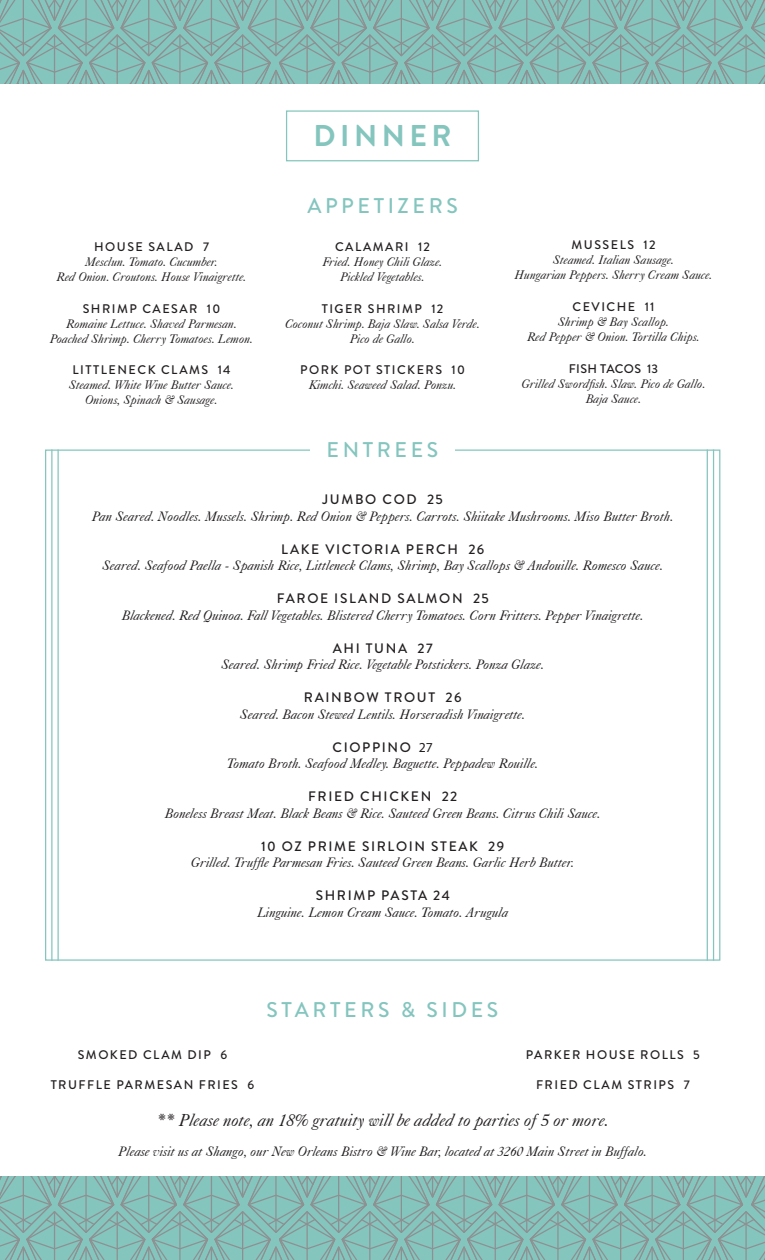
<style>
.page{position:relative;width:765px;height:1260px;background:#fff}
.page>*{position:absolute;margin:0;border:0;box-sizing:border-box;transform-origin:0 0}
.t1{font:700 30px "Brandon Grotesque";letter-spacing:.15em;color:#84c5be}
.Menu_Section_Title{font:500 21.25px "Brandon Grotesque";letter-spacing:.17em;color:#84c5be}
.Caslon_Description{font:italic 17.5px "Caslon 540 BT";letter-spacing:.01em;color:#231f20}
.Caslon_Description-2{font:italic 13.75px "Caslon 540 BT";letter-spacing:.01em;color:#231f20}
.First_Menu_Item{font:italic 13.75px/16.5px "Caslon 540 BT";letter-spacing:.01em;color:#231f20;text-align:center}
.Caslon_Description-3{font:500 13.75px "Brandon Grotesque";letter-spacing:.12em;color:#231f20}
.First_Menu_Item-2{font:500 13.75px "Brandon Grotesque";letter-spacing:.12em;color:#231f20}
.Caslon_Description-4{font:italic 12.5px/15px "Caslon 540 BT";letter-spacing:.01em;color:#231f20;text-align:center}
.Menu_Item_Name{font:500 12.5px "Brandon Grotesque";letter-spacing:.12em;color:#231f20}
.Menu_Item_Name-2{font:italic 12.5px/15px "Caslon 540 BT";letter-spacing:.01em;color:#231f20;text-align:center}
.First_Menu_Item-3{font:italic 12.5px/15px "Caslon 540 BT";letter-spacing:.01em;color:#231f20;text-align:center}
.First_Menu_Item-4{font:500 12.5px "Brandon Grotesque";letter-spacing:.12em;color:#231f20}
.Caslon_Description-5{font:500 12.5px "Brandon Grotesque";letter-spacing:.115em;color:#231f20}
.Caslon_Description-6{font:500 12.5px "Brandon Grotesque";letter-spacing:.03em;color:#231f20}
.s1{font-family:"Brandon Grotesque";font-weight:500;font-style:normal}
.s2{font-family:"Myriad Pro";font-weight:400}
</style>
<div class="page">
<svg style="left:0;top:0;width:765px;height:83px;background:#85b9b4"></svg>
<svg style="left:0;top:1177px;width:765px;height:83px;background:#85b9b4"></svg>
<div style="left:286px;top:110px;width:193px;height:51px;border:1px solid #84c5be"></div>
<hr style="left:58px;top:450px;width:1px;height:511px;background:#84c5be">
<hr style="left:707px;top:450px;width:1px;height:511px;background:#84c5be">
<hr style="left:51px;top:450px;width:1px;height:511px;background:#84c5be">
<hr style="left:713px;top:450px;width:1px;height:511px;background:#84c5be">
<p class="t1" style="left:313px;top:115px;width:140px">DINNER</p>
<p class="First_Menu_Item-3" style="left:57px;top:239px;width:191px"><span class="s1">HOUSE SALAD 7<br></span>Mesclun. Tomato. Cucumber.<br>Red Onion. Croutons. House Vinaigrette.</p>
<p class="Menu_Item_Name-2" style="left:66px;top:301px;width:172px"><span class="s1">SHRIMP CAESAR 10<br></span>Romaine Lettuce. Shaved Parmesan.</p>
<p class="Menu_Item_Name-2" style="left:50px;top:331px;width:205px">Poached Shrimp. Cherry Tomatoes. Lemon.</p>
<p class="Menu_Item_Name" style="left:72px;top:361px;width:160px">LITTLENECK CLAMS 14</p>
<p class="Caslon_Description-4" style="left:69px;top:377px;width:167px">Steamed. White Wine Butter Sauce.</p>
<p class="Caslon_Description-4" style="left:85px;top:392px;width:134px">Onions, Spinach &amp; Sausage.</p>
<p class="Menu_Section_Title" style="left:307px;top:191px;width:152px">APPETIZERS</p>
<p class="First_Menu_Item-4" style="left:335px;top:238px;width:96px">CALAMARI 12</p>
<p class="Caslon_Description-4" style="left:322px;top:254px;width:121px">Fried. Honey Chili Glaze.<br>Pickled Vegetables.</p>
<p class="Menu_Item_Name" style="left:322px;top:300px;width:123px">TIGER SHRIMP 12</p>
<p class="Caslon_Description-4" style="left:285px;top:316px;width:196px">Coconut Shrimp. Baja Slaw. Salsa Verde.<br>Pico de Gallo.</p>
<p class="Caslon_Description-5" style="left:300px;top:361px;width:166px">PORK POT STICKERS 10</p>
<p class="Caslon_Description-4" style="left:309px;top:377px;width:149px">Kimchi. Seaweed Salad. Ponzu.</p>
<p class="Menu_Section_Title" style="left:327px;top:435px;width:113px">ENTREES</p>
<p class="Menu_Item_Name" style="left:572px;top:236px;width:86px">MUSSELS 12</p>
<p class="Caslon_Description-4" style="left:515px;top:252px;width:199px">Steamed. Italian Sausage.<br>Hungarian Peppers. Sherry Cream Sauce.</p>
<p class="Menu_Item_Name" style="left:573px;top:298px;width:83px">CEVICHE 11</p>
<p class="Caslon_Description-4" style="left:527px;top:314px;width:174px">Shrimp &amp; Bay Scallop.<br>Red Pepper &amp; Onion. Tortilla Chips.</p>
<p class="Caslon_Description-6" style="left:569px;top:360px;width:91px">FISH TACOS 13</p>
<p class="Caslon_Description-4" style="left:521px;top:376px;width:186px">Grilled Swordfish. Slaw. Pico de Gallo.<br>Baja Sauce.</p>
<p class="First_Menu_Item" style="left:92px;top:491px;width:583px"><span class="s1">JUMBO COD 25<br></span>Pan Seared. Noodles. Mussels. Shrimp. Red Onion &amp; Peppers. Carrots. Shiitake Mushrooms. Miso Butter Broth.</p>
<p class="Caslon_Description-3" style="left:281px;top:540px;width:205px">LAKE VICTORIA PERCH 26</p>
<p class="Caslon_Description-2" style="left:102px;top:557px;width:563px">Seared. Seafood Paella - Spanish Rice, Littleneck Clams, Shrimp, Bay Scallops &amp; Andouille. Romesco Sauce.</p>
<p class="Caslon_Description-3" style="left:277px;top:589px;width:214px">FAROE ISLAND SALMON 25</p>
<p class="Caslon_Description-2" style="left:122px;top:607px;width:523px">Blackened. Red Quinoa. Fall Vegetables. Blistered Cherry Tomatoes. Corn Fritters. Pepper Vinaigrette.</p>
<p class="Caslon_Description-3" style="left:333px;top:639px;width:101px">AHI TUNA 27</p>
<p class="Caslon_Description-2" style="left:221px;top:656px;width:324px">Seared. Shrimp Fried Rice. Vegetable Potstickers. Ponza Glaze.</p>
<p class="Caslon_Description-3" style="left:304px;top:688px;width:159px">RAINBOW TROUT 26</p>
<p class="Caslon_Description-2" style="left:240px;top:706px;width:287px">Seared. Bacon Stewed Lentils. Horseradish Vinaigrette.</p>
<p class="Caslon_Description-3" style="left:333px;top:738px;width:102px">CIOPPINO <span class="s2">27</span></p>
<p class="First_Menu_Item" style="left:227px;top:755px;width:313px">Tomato Broth. Seafood Medley. Baguette. Peppadew Rouille.</p>
<p class="First_Menu_Item-2" style="left:308px;top:787px;width:151px">FRIED CHICKEN 22</p>
<p class="Caslon_Description-2" style="left:165px;top:805px;width:437px">Boneless Breast Meat. Black Beans &amp; Rice. Sauteed Green Beans. Citrus Chili Sauce.</p>
<p class="Caslon_Description-3" style="left:261px;top:837px;width:245px">10 OZ PRIME SIRLOIN STEAK 29</p>
<p class="Caslon_Description-2" style="left:191px;top:854px;width:385px">Grilled. Truffle Parmesan Fries. Sauteed Green Beans. Garlic Herb Butter.</p>
<p class="Caslon_Description-3" style="left:316px;top:886px;width:136px">SHRIMP PASTA 24</p>
<p class="Caslon_Description-2" style="left:257px;top:904px;width:253px">Linguine. Lemon Cream Sauce. Tomato. Arugula</p>
<p class="First_Menu_Item-4" style="left:78px;top:1046px;width:151px">SMOKED CLAM DIP 6</p>
<p class="First_Menu_Item-4" style="left:51px;top:1076px;width:205px">TRUFFLE PARMESAN FRIES 6</p>
<p class="Menu_Section_Title" style="left:267px;top:995px;width:233px">STARTERS &amp; SIDES</p>
<p class="Menu_Item_Name" style="left:526px;top:1046px;width:176px">PARKER HOUSE ROLLS 5</p>
<p class="Menu_Item_Name" style="left:536px;top:1076px;width:155px">FRIED CLAM STRIPS 7</p>
<p class="Caslon_Description" style="left:156px;top:1109px;width:454px">** Please note, an 18% gratuity will be added to parties of 5 or more.</p>
<p class="Caslon_Description-2" style="left:118px;top:1143px;width:530px">Please visit us at Shango, our New Orleans Bistro &amp; Wine Bar, located at 3260 Main Street in Buffalo.</p>
</div>
